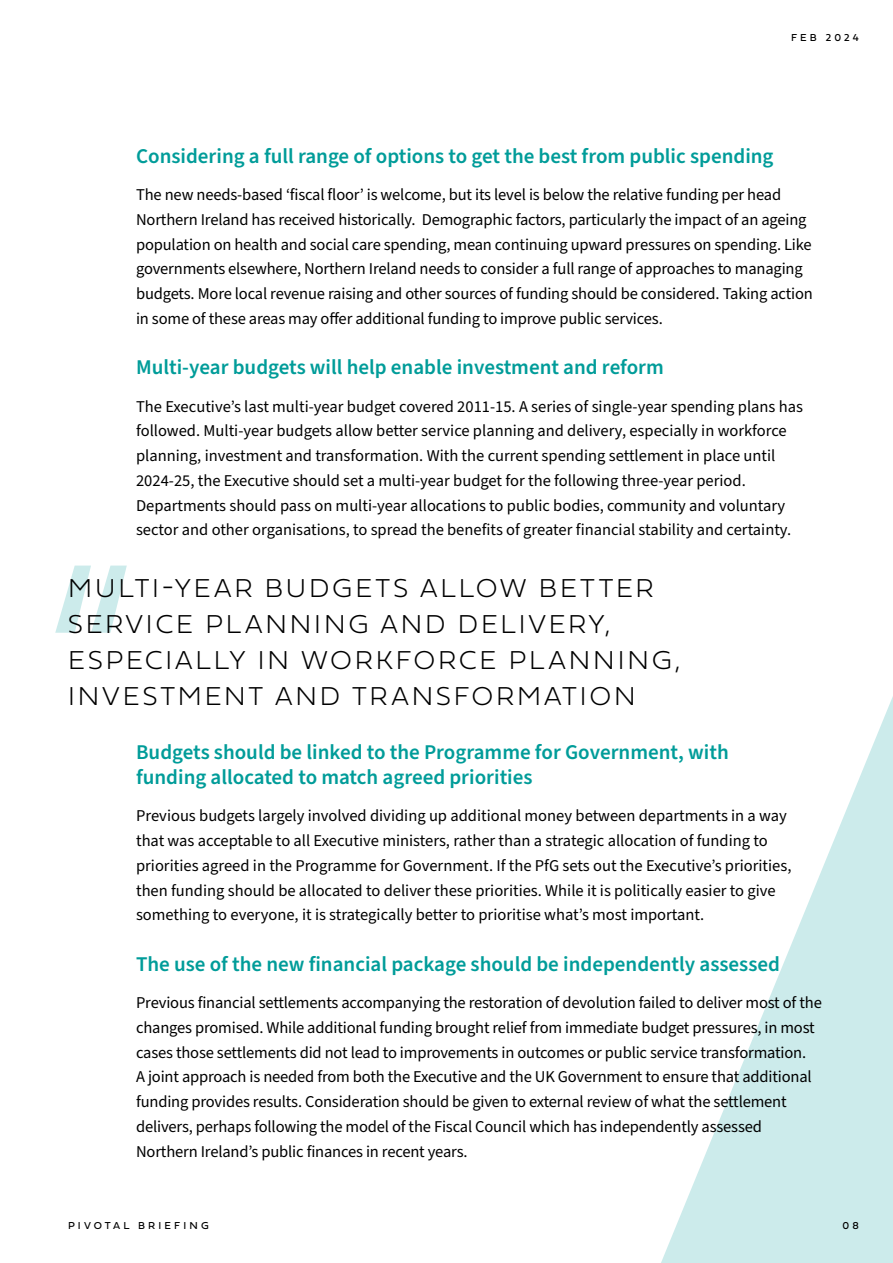
<style>
.page{position:relative;width:893px;height:1263px;background:#fff}
.page>*{position:absolute;margin:0;border:0;box-sizing:border-box;transform-origin:0 0}
.t1{font:100 27px/36px "Fieldwork Geo";letter-spacing:.09em;color:#000}
.t2{font:600 21px/24.8px "Source Sans Pro";color:#009c99}
.t3{font:16.5px/24.8px "Source Sans Pro";letter-spacing:-.01em;color:#000}
.t4{font:10.5px "Fieldwork Geo Regular";letter-spacing:.3em;color:#000}
</style>
<div class="page">
<svg style="left:661px;top:696px;width:232px;height:567px"></svg>
<svg style="left:55px;top:566px;width:72px;height:67px"></svg>
<p class="t4" style="left:791px;top:29px;width:69px">FEB 2024</p>
<p class="t2" style="left:136px;top:144px;width:639px">Considering a full range of options to get the best from public spending</p>
<p class="t3" style="left:136px;top:183px;width:678px">The new needs-based ‘fiscal floor’ is welcome, but its level is below the relative funding per head Northern Ireland has received historically. Demographic factors, particularly the impact of an ageing population on health and social care spending, mean continuing upward pressures on spending. Like governments elsewhere, Northern Ireland needs to consider a full range of approaches to managing budgets. More local revenue raising and other sources of funding should be considered. Taking action in some of these areas may offer additional funding to improve public services.</p>
<p class="t2" style="left:136px;top:355px;width:529px">Multi-year budgets will help enable investment and reform</p>
<p class="t3" style="left:136px;top:394px;width:668px">The Executive’s last multi-year budget covered 2011-15. A series of single-year spending plans has followed. Multi-year budgets allow better service planning and delivery, especially in workforce planning, investment and transformation. With the current spending settlement in place until 2024-25, the Executive should set a multi-year budget for the following three-year period.<br>Departments should pass on multi-year allocations to public bodies, community and voluntary sector and other organisations, to spread the benefits of greater financial stability and certainty.</p>
<h1 class="t1" style="left:68px;top:568px;width:614px">MULTI-YEAR BUDGETS ALLOW BETTER SERVICE PLANNING AND DELIVERY, ESPECIALLY IN WORKFORCE PLANNING, INVESTMENT AND TRANSFORMATION</h1>
<p class="t2" style="left:136px;top:740px;width:594px">Budgets should be linked to the Programme for Government, with funding allocated to match agreed priorities</p>
<p class="t3" style="left:136px;top:804px;width:657px">Previous budgets largely involved dividing up additional money between departments in a way that was acceptable to all Executive ministers, rather than a strategic allocation of funding to priorities agreed in the Programme for Government. If the PfG sets out the Executive’s priorities, then funding should be allocated to deliver these priorities. While it is politically easier to give something to everyone, it is strategically better to prioritise what’s most important.</p>
<p class="t2" style="left:136px;top:952px;width:645px">The use of the new financial package should be independently assessed</p>
<p class="t3" style="left:136px;top:991px;width:687px">Previous financial settlements accompanying the restoration of devolution failed to deliver most of the changes promised. While additional funding brought relief from immediate budget pressures, in most cases those settlements did not lead to improvements in outcomes or public service transformation.<br>A joint approach is needed from both the Executive and the UK Government to ensure that additional funding provides results. Consideration should be given to external review of what the settlement delivers, perhaps following the model of the Fiscal Council which has independently assessed Northern Ireland’s public finances in recent years.</p>
<p class="t4" style="left:68px;top:1217px;width:142px">PIVOTAL BRIEFING</p>
<p class="t4" style="left:843px;top:1217px;width:18px">0 8</p>
</div>
